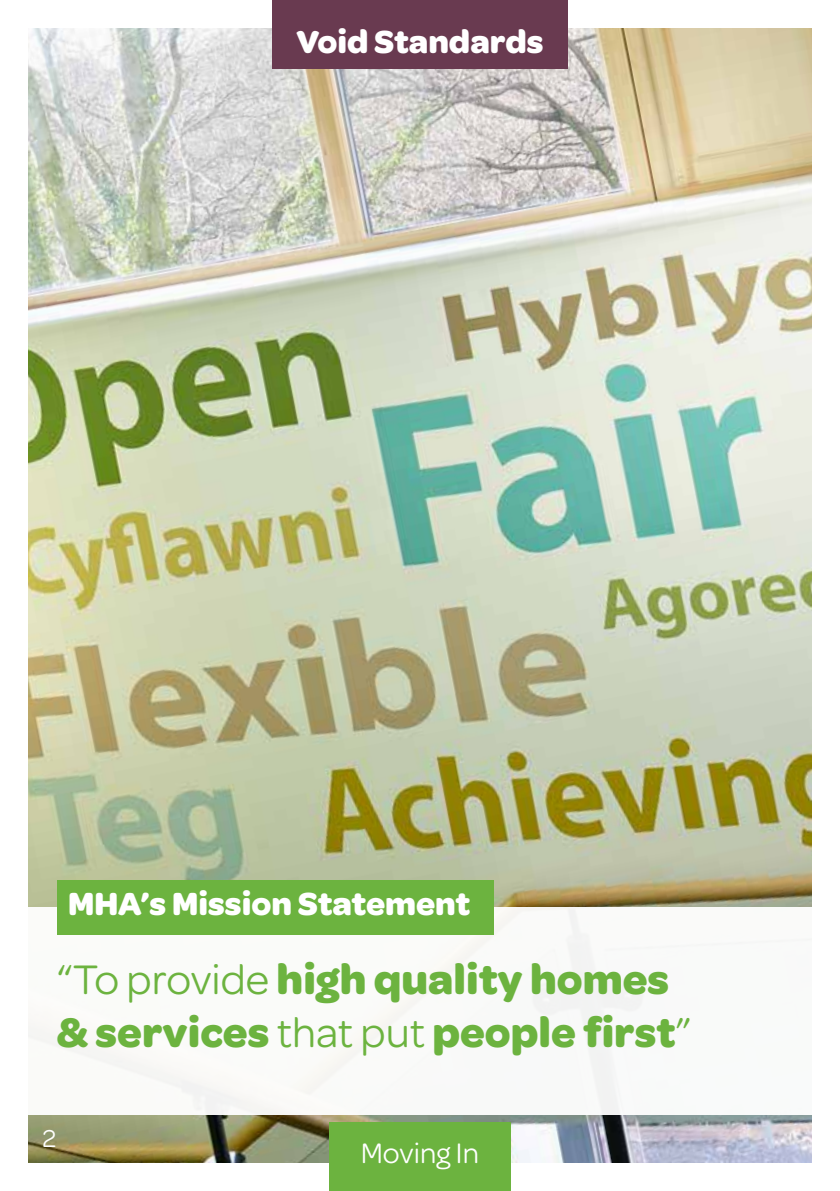
<style>
.page{position:relative;width:840px;height:1191px;background:#fff}
.page>*{position:absolute;margin:0;border:0;box-sizing:border-box;transform-origin:0 0}
.t1{font:700 44px/52.8px "Omnes";color:#6cb33f}
.t2{font:700 34px "Omnes";color:#fff}
.t3{font:30px "Omnes";color:#fff}
.t4{font:26px "Omnes";color:#fff}
.s1{font-weight:400}
</style>
<div class="page">
<img style="left:28px;top:28px;width:783px;height:1134px">
<div style="left:28px;top:907px;width:783px;height:207px;background:#fff"></div>
<div style="left:57px;top:880px;width:436px;height:55px;background:#6cb33f"></div>
<div style="left:272px;top:0;width:295px;height:68px;background:#693a50"></div>
<div style="left:329px;top:1123px;width:181px;height:68px;background:#6cb33f"></div>
<p class="t2" style="left:296px;top:16px;width:249px">Void Standards</p>
<p class="t2" style="left:68px;top:878px;width:403px">MHA’s Mission Statement</p>
<p class="t1" style="left:57px;top:950px;width:636px"><span class="s1">“To provide</span> high quality homes &amp; services <span class="s1">that put</span> people first<span class="s1">”</span></p>
<p class="t4" style="left:43px;top:1121px;width:15px">2</p>
<p class="t3" style="left:360px;top:1132px;width:120px">Moving In</p>
</div>
